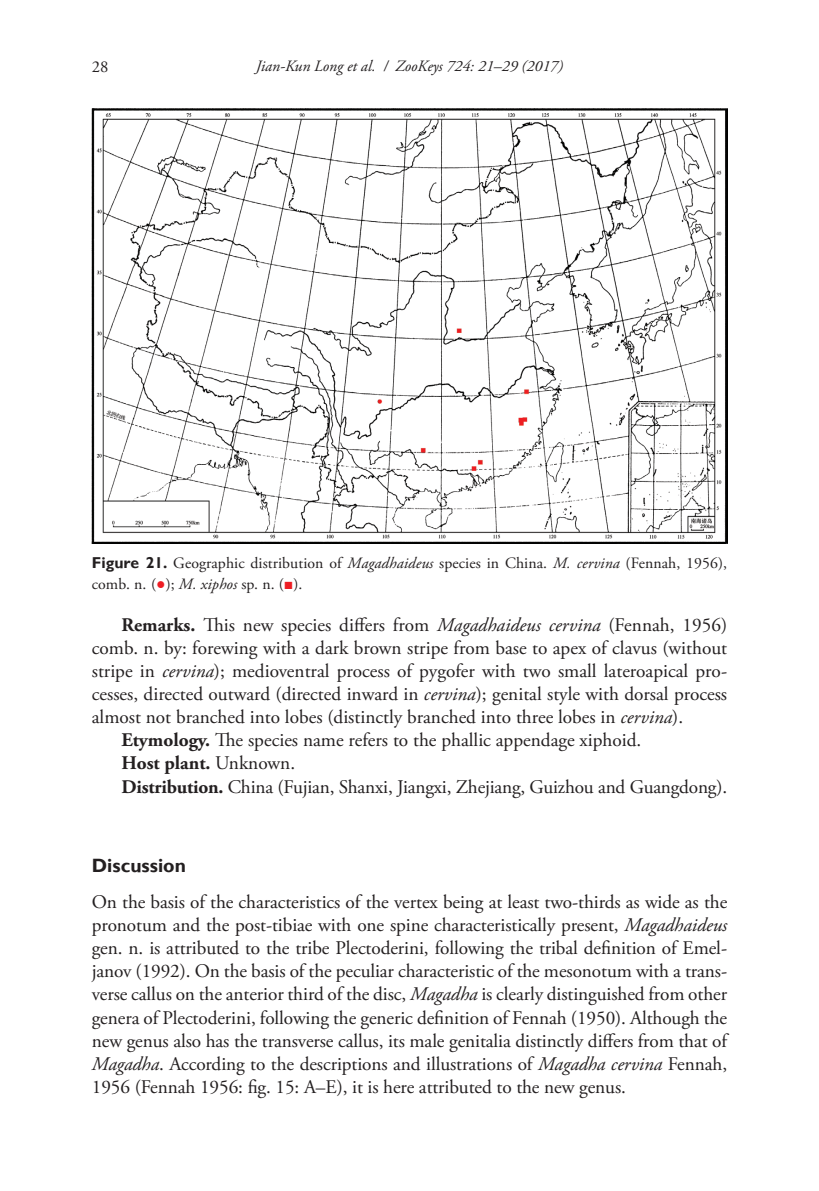
<style>
.page{position:relative;width:819px;height:1191px;background:#fff}
.page>*{position:absolute;margin:0;border:0;box-sizing:border-box;transform-origin:0 0}
.normal_0{font:19.25px/23.1px "Adobe Garamond Pro";letter-spacing:-.005em;color:#231f20;text-align:justify}
.t1{font:700 19.25px "Adobe Garamond Pro";color:#231f20}
.ZAG_1{font:700 19.25px "Gill Sans";color:#231f20}
.t2{font:16.62px "Adobe Garamond Pro";color:#231f20}
.FIG{font:15.75px/21px "Adobe Garamond Pro";letter-spacing:.005em;color:#231f20}
.t3{font:italic 15.75px "Adobe Garamond Pro";color:#231f20}
.s1{font-family:"Gill Sans";font-weight:700}
.s2{font-style:italic}
.s3{font-family:"Times New Roman";color:#ee1d23}
.s4{font-weight:700}
.s5{font-weight:400}
</style>
<div class="page">
<img style="left:92px;top:108px;width:635px;height:436px">
<p class="t2" style="left:92px;top:56px;width:18px">28</p>
<p class="t3" style="left:256px;top:57px;width:309px">Jian-Kun Long et al. / ZooKeys 724: 21–29 (2017)</p>
<p class="FIG" style="left:92px;top:552px;width:636px"><span class="s1">Figure 21.</span> Geographic distribution of <span class="s2">Magadhaideus</span> species in China. <span class="s2">M. cervina</span> (Fennah, 1956), comb. n. (<span class="s3">●</span>); <span class="s2">M. xiphos</span> sp. n. (<span class="s3">■</span>).</p>
<p class="normal_0" style="left:92px;top:614px;width:636px;text-indent:30px"><span class="s4">Remarks.</span> This new species differs from <span class="s2">Magadhaideus cervina</span> (Fennah, 1956) comb. n. by: forewing with a dark brown stripe from base to apex of clavus (without stripe in <span class="s2">cervina</span>); medioventral process of pygofer with two small lateroapical pro&shy;cesses, directed outward (directed inward in <span class="s2">cervina</span>); genital style with dorsal process almost not branched into lobes (distinctly branched into three lobes in <span class="s2">cervina</span>).</p>
<p class="normal_0" style="left:122px;top:729px;width:521px"><span class="s4">Etymology.</span> The species name refers to the phallic appendage xiphoid.</p>
<p class="t1" style="left:122px;top:752px;width:175px">Host plant. <span class="s5">Unknown.</span></p>
<p class="normal_0" style="left:122px;top:775px;width:607px"><span class="s4">Distribution.</span> China (Fujian, Shanxi, Jiangxi, Zhejiang, Guizhou and Guangdong).</p>
<p class="ZAG_1" style="left:92px;top:853px;width:96px">Discussion</p>
<p class="normal_0" style="left:92px;top:891px;width:637px">On the basis of the characteristics of the vertex being at least two-thirds as wide as the pronotum and the post-tibiae with one spine characteristically present, <span class="s2">Magadhaideus </span>gen. n. is attributed to the tribe Plectoderini, following the tribal definition of Emel&shy;janov (1992). On the basis of the peculiar characteristic of the mesonotum with a trans&shy;verse callus on the anterior third of the disc, <span class="s2">Magadha</span> is clearly distinguished from other genera of Plectoderini, following the generic definition of Fennah (1950). Although the new genus also has the transverse callus, its male genitalia distinctly differs from that of <span class="s2">Magadha</span>. According to the descriptions and illustrations of <span class="s2">Magadha cervina</span> Fennah, 1956 (Fennah 1956: fig. 15: A–E), it is here attributed to the new genus.</p>
</div>
